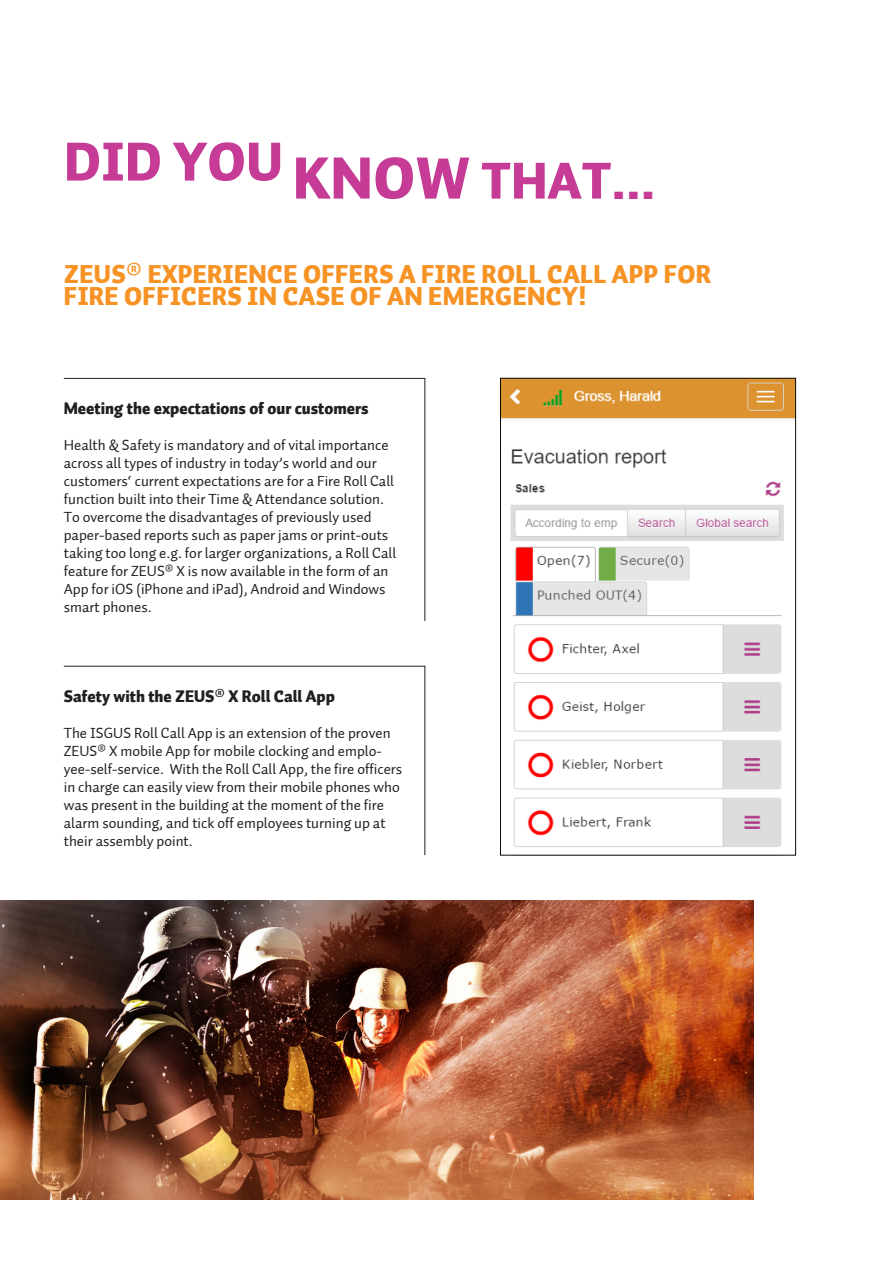
<style>
.page{position:relative;width:893px;height:1263px;background:#fff}
.page>*{position:absolute;margin:0;border:0;box-sizing:border-box;transform-origin:0 0}
.Überschrift_Magenta{font:54px "Auto 1 Black LF";letter-spacing:.015em;color:#c53b96}
.Überschrift_Magenta-2{font:25.5px/22.5px "Auto 1 Black LF";letter-spacing:.015em;color:#f79324}
.Text_Standard_10pt{font:16.5px "Auto 1 Black LF";color:#231f20}
.Text_Standard_10pt-2{font:15px/18px "Auto 1";color:#231f20}
.s1{font-size:58.5px}
</style>
<div class="page">
<svg style="left:63px;top:378px;width:363px;height:244px"></svg>
<svg style="left:63px;top:665px;width:363px;height:191px"></svg>
<img style="left:502px;top:380px;width:292px;height:467px">
<div style="left:500px;top:378px;width:296px;height:477px;border:1px solid #050c00"></div>
<img style="left:0;top:900px;width:753px;height:299px">
<p class="Überschrift_Magenta" style="left:64px;top:126px;width:593px">DID YOU <span class="s1">KNOW</span> <sub>THAT</sub><sub>...</sub></p>
<p class="Überschrift_Magenta-2" style="left:64px;top:264px;width:649px">ZEUS® EXPERIENCE OFFERS A FIRE ROLL CALL APP FOR<br>FIRE OFFICERS IN CASE OF AN EMERGENCY!</p>
<p class="Text_Standard_10pt" style="left:64px;top:397px;width:306px">Meeting the expectations of our customers</p>
<p class="Text_Standard_10pt-2" style="left:64px;top:436px;width:332px">Health &amp; Safety is mandatory and of vital importance across all types of industry in today’s world and our customers‘ current expectations are for a Fire Roll Call function built into their Time &amp; Attendance solution.</p>
<p class="Text_Standard_10pt-2" style="left:64px;top:508px;width:334px">To overcome the disadvantages of previously used paper-based reports such as paper jams or print-outs taking too long e.g. for larger organizations, a Roll Call feature for ZEUS® X is now available in the form of an App for iOS (iPhone and iPad), Android and Windows smart phones.</p>
<p class="Text_Standard_10pt" style="left:64px;top:685px;width:273px">Safety with the ZEUS® X Roll Call App</p>
<p class="Text_Standard_10pt-2" style="left:64px;top:724px;width:340px">The ISGUS Roll Call App is an extension of the proven ZEUS® X mobile App for mobile clocking and emplo&shy;yee-self-service. With the Roll Call App, the fire officers in charge can easily view from their mobile phones who was present in the building at the moment of the fire alarm sounding, and tick off employees turning up at their assembly point.</p>
</div>
